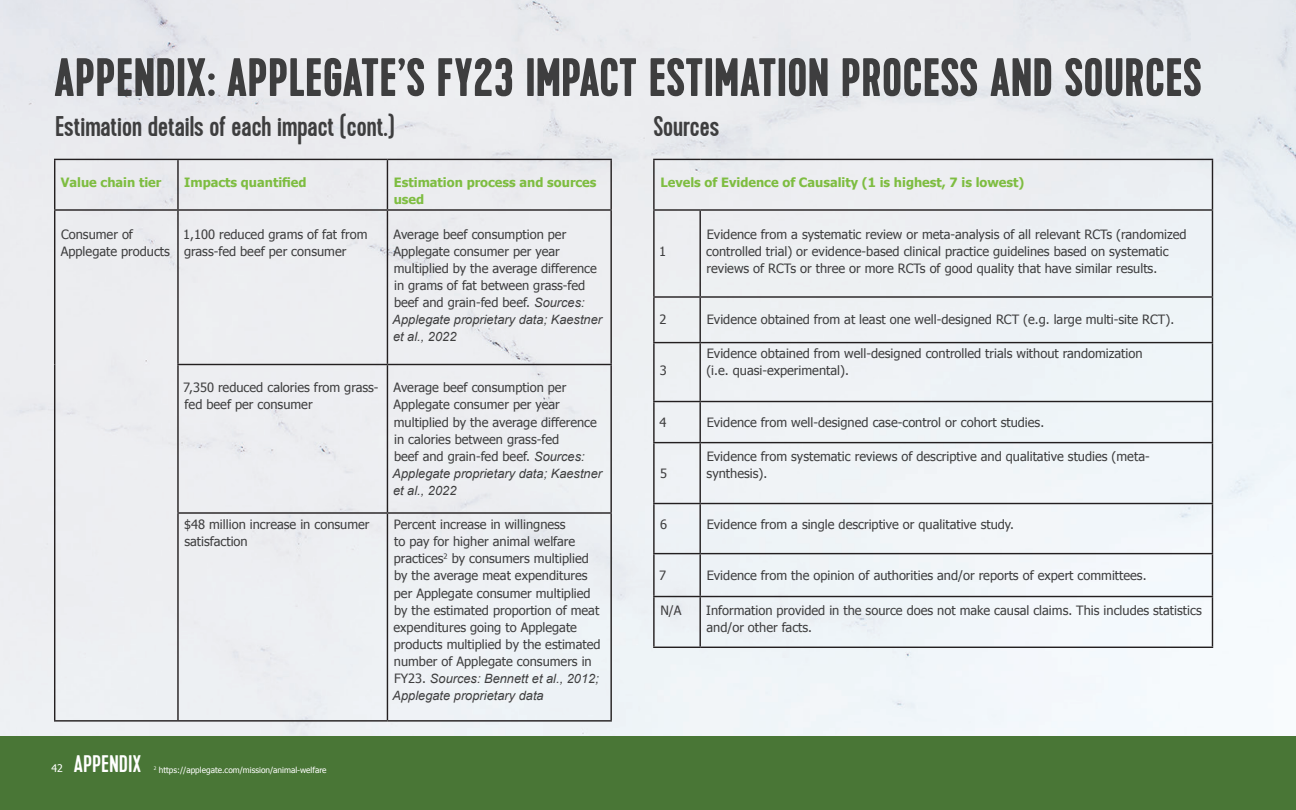
<style>
.page{position:relative;width:1296px;height:810px;background:#fff}
.page>*{position:absolute;margin:0;border:0;box-sizing:border-box;transform-origin:0 0}
.t1{font:700 54px "Kapra";letter-spacing:.01em;color:#3e3e3f}
.t2{font:28.5px "Kapra";color:#3e3e3f}
.t3{font:24px "Kapra";letter-spacing:.02em;color:#fff}
.t4{font:12.9px/17.1px "Tahoma";color:#3e3e3f}
.t5{font:italic 12.9px/17.1px "Arial";color:#3e3e3f}
.t6{font:700 12.9px/17.1px "Tahoma";color:#7ebd41}
.t7{font:10.5px "Tahoma";color:#fff}
.t8{font:8.25px "Tahoma";color:#fff}
.s1{font-family:"Arial";font-style:italic}
.s2{font-family:"Tahoma";font-style:normal}
</style>
<div class="page">
<img style="left:0;top:0;width:1296px;height:737px">
<hr style="left:54px;top:159px;width:124px;height:1px;background:#231f20">
<hr style="left:54px;top:160px;width:1px;height:49px;background:#231f20">
<hr style="left:178px;top:159px;width:209px;height:1px;background:#231f20">
<hr style="left:177px;top:160px;width:2px;height:49px;background:#231f20">
<hr style="left:387px;top:159px;width:225px;height:1px;background:#231f20">
<hr style="left:387px;top:160px;width:1px;height:49px;background:#231f20">
<hr style="left:610px;top:160px;width:2px;height:49px;background:#231f20">
<hr style="left:54px;top:209px;width:124px;height:2px;background:#231f20">
<hr style="left:54px;top:211px;width:1px;height:153px;background:#231f20">
<hr style="left:178px;top:209px;width:209px;height:2px;background:#231f20">
<hr style="left:177px;top:211px;width:2px;height:153px;background:#231f20">
<hr style="left:387px;top:209px;width:225px;height:2px;background:#231f20">
<hr style="left:387px;top:211px;width:1px;height:153px;background:#231f20">
<hr style="left:610px;top:211px;width:2px;height:153px;background:#231f20">
<hr style="left:54px;top:364px;width:1px;height:149px;background:#231f20">
<hr style="left:177px;top:364px;width:210px;height:1px;background:#231f20">
<hr style="left:177px;top:365px;width:2px;height:147px;background:#231f20">
<hr style="left:387px;top:364px;width:225px;height:1px;background:#231f20">
<hr style="left:387px;top:365px;width:1px;height:147px;background:#231f20">
<hr style="left:610px;top:365px;width:2px;height:147px;background:#231f20">
<hr style="left:54px;top:513px;width:1px;height:207px;background:#231f20">
<hr style="left:177px;top:512px;width:210px;height:2px;background:#231f20">
<hr style="left:177px;top:514px;width:2px;height:206px;background:#231f20">
<hr style="left:387px;top:512px;width:225px;height:2px;background:#231f20">
<hr style="left:387px;top:514px;width:1px;height:206px;background:#231f20">
<hr style="left:610px;top:514px;width:2px;height:206px;background:#231f20">
<hr style="left:54px;top:720px;width:124px;height:2px;background:#231f20">
<hr style="left:178px;top:720px;width:209px;height:2px;background:#231f20">
<hr style="left:387px;top:720px;width:225px;height:2px;background:#231f20">
<hr style="left:653px;top:159px;width:47px;height:1px;background:#231f20">
<hr style="left:653px;top:160px;width:2px;height:49px;background:#231f20">
<hr style="left:700px;top:159px;width:513px;height:1px;background:#231f20">
<hr style="left:1212px;top:160px;width:1px;height:49px;background:#231f20">
<hr style="left:653px;top:209px;width:47px;height:2px;background:#231f20">
<hr style="left:653px;top:211px;width:2px;height:85px;background:#231f20">
<hr style="left:700px;top:209px;width:513px;height:2px;background:#231f20">
<hr style="left:699px;top:211px;width:2px;height:85px;background:#231f20">
<hr style="left:1212px;top:211px;width:1px;height:85px;background:#231f20">
<hr style="left:653px;top:296px;width:47px;height:2px;background:#231f20">
<hr style="left:653px;top:298px;width:2px;height:44px;background:#231f20">
<hr style="left:700px;top:296px;width:513px;height:2px;background:#231f20">
<hr style="left:699px;top:298px;width:2px;height:44px;background:#231f20">
<hr style="left:1212px;top:298px;width:1px;height:44px;background:#231f20">
<hr style="left:653px;top:342px;width:47px;height:1px;background:#231f20">
<hr style="left:653px;top:343px;width:2px;height:58px;background:#231f20">
<hr style="left:700px;top:342px;width:513px;height:1px;background:#231f20">
<hr style="left:699px;top:343px;width:2px;height:58px;background:#231f20">
<hr style="left:1212px;top:343px;width:1px;height:58px;background:#231f20">
<hr style="left:653px;top:401px;width:47px;height:1px;background:#231f20">
<hr style="left:653px;top:402px;width:2px;height:40px;background:#231f20">
<hr style="left:700px;top:401px;width:513px;height:1px;background:#231f20">
<hr style="left:699px;top:402px;width:2px;height:40px;background:#231f20">
<hr style="left:1212px;top:402px;width:1px;height:40px;background:#231f20">
<hr style="left:653px;top:442px;width:47px;height:1px;background:#231f20">
<hr style="left:653px;top:443px;width:2px;height:60px;background:#231f20">
<hr style="left:700px;top:442px;width:513px;height:1px;background:#231f20">
<hr style="left:699px;top:443px;width:2px;height:60px;background:#231f20">
<hr style="left:1212px;top:443px;width:1px;height:60px;background:#231f20">
<hr style="left:653px;top:503px;width:47px;height:1px;background:#231f20">
<hr style="left:653px;top:504px;width:2px;height:49px;background:#231f20">
<hr style="left:700px;top:503px;width:513px;height:1px;background:#231f20">
<hr style="left:699px;top:504px;width:2px;height:49px;background:#231f20">
<hr style="left:1212px;top:504px;width:1px;height:49px;background:#231f20">
<hr style="left:653px;top:553px;width:47px;height:1px;background:#231f20">
<hr style="left:653px;top:554px;width:2px;height:42px;background:#231f20">
<hr style="left:700px;top:553px;width:513px;height:1px;background:#231f20">
<hr style="left:699px;top:554px;width:2px;height:42px;background:#231f20">
<hr style="left:1212px;top:554px;width:1px;height:42px;background:#231f20">
<hr style="left:653px;top:596px;width:47px;height:1px;background:#231f20">
<hr style="left:653px;top:597px;width:2px;height:50px;background:#231f20">
<hr style="left:700px;top:596px;width:513px;height:1px;background:#231f20">
<hr style="left:699px;top:597px;width:2px;height:50px;background:#231f20">
<hr style="left:1212px;top:597px;width:1px;height:50px;background:#231f20">
<hr style="left:653px;top:647px;width:47px;height:1px;background:#231f20">
<hr style="left:700px;top:647px;width:513px;height:1px;background:#231f20">
<div style="left:0;top:737px;width:1296px;height:73px;background:#497636"></div>
<h1 class="t1" style="left:54px;top:46px;width:1149px">APPENDIX: APPLEGATE’S FY23 IMPACT ESTIMATION PROCESS AND SOURCES</h1>
<h2 class="t2" style="left:55px;top:110px;width:341px">Estimation details of each impact (cont.)</h2>
<p class="t6" style="left:61px;top:173px;width:102px">Value chain tier</p>
<p class="t6" style="left:184px;top:173px;width:124px">Impacts quantified</p>
<p class="t6" style="left:394px;top:173px;width:204px">Estimation process and sources used</p>
<p class="t4" style="left:61px;top:225px;width:111px">Consumer of<br>Applegate products</p>
<p class="t4" style="left:183px;top:225px;width:186px">1,100 reduced grams of fat from grass-fed beef per consumer</p>
<p class="t4" style="left:394px;top:225px;width:205px">Average beef consumption per<br>Applegate consumer per year multiplied by the average difference in grams of fat between grass-fed beef and grain-fed beef. <span class="s1">Sources:</span></p>
<p class="t5" style="left:393px;top:311px;width:211px">Applegate proprietary data; Kaestner et al., 2022</p>
<p class="t4" style="left:183px;top:379px;width:197px">7,350 reduced calories from grass&shy;fed beef per consumer</p>
<p class="t4" style="left:394px;top:379px;width:205px">Average beef consumption per<br>Applegate consumer per year multiplied by the average difference in calories between grass-fed<br>beef and grain-fed beef. <span class="s1">Sources:</span></p>
<p class="t5" style="left:393px;top:465px;width:211px">Applegate proprietary data; Kaestner et al., 2022</p>
<p class="t4" style="left:184px;top:515px;width:187px">$48 million increase in consumer satisfaction</p>
<p class="t4" style="left:394px;top:515px;width:209px">Percent increase in willingness<br>to pay for higher animal welfare practices<sup>2</sup> by consumers multiplied by the average meat expenditures per Applegate consumer multiplied by the estimated proportion of meat expenditures going to Applegate products multiplied by the estimated number of Applegate consumers in</p>
<p class="t5" style="left:393px;top:670px;width:208px"><span class="s2">FY23.</span> Sources: Bennett et al., 2012;<br>Applegate proprietary data</p>
<h2 class="t2" style="left:654px;top:110px;width:67px">Sources</h2>
<p class="t6" style="left:660px;top:173px;width:365px">Levels of Evidence of Causality (1 is highest, 7 is lowest)</p>
<p class="t4" style="left:706px;top:225px;width:482px">Evidence from a systematic review or meta-analysis of all relevant RCTs (randomized controlled trial) or evidence-based clinical practice guidelines based on systematic reviews of RCTs or three or more RCTs of good quality that have similar results.</p>
<p class="t4" style="left:659px;top:242px;width:9px">1</p>
<p class="t4" style="left:660px;top:310px;width:9px">2</p>
<p class="t4" style="left:707px;top:310px;width:469px">Evidence obtained from at least one well-designed RCT (e.g. large multi-site RCT).</p>
<p class="t4" style="left:660px;top:361px;width:9px">3</p>
<p class="t4" style="left:706px;top:344px;width:438px">Evidence obtained from well-designed controlled trials without randomization (i.e. quasi-experimental).</p>
<p class="t4" style="left:660px;top:413px;width:9px">4</p>
<p class="t4" style="left:707px;top:413px;width:339px">Evidence from well-designed case-control or cohort studies.</p>
<p class="t4" style="left:660px;top:464px;width:9px">5</p>
<p class="t4" style="left:707px;top:447px;width:445px">Evidence from systematic reviews of descriptive and qualitative studies (meta&shy;synthesis).</p>
<p class="t4" style="left:660px;top:515px;width:9px">6</p>
<p class="t4" style="left:707px;top:515px;width:309px">Evidence from a single descriptive or qualitative study.</p>
<p class="t4" style="left:659px;top:567px;width:9px">7</p>
<p class="t4" style="left:707px;top:567px;width:441px">Evidence from the opinion of authorities and/or reports of expert committees.</p>
<p class="t4" style="left:660px;top:601px;width:23px">N/A</p>
<p class="t4" style="left:706px;top:601px;width:497px">Information provided in the source does not make causal claims. This includes statistics and/or other facts.</p>
<p class="t7" style="left:51px;top:761px;width:13px">42</p>
<h3 class="t3" style="left:74px;top:750px;width:69px">APPENDIX</h3>
<p class="t8" style="left:154px;top:764px;width:174px"><sup>2</sup> https://applegate.com/mission/animal-welfare</p>
</div>
